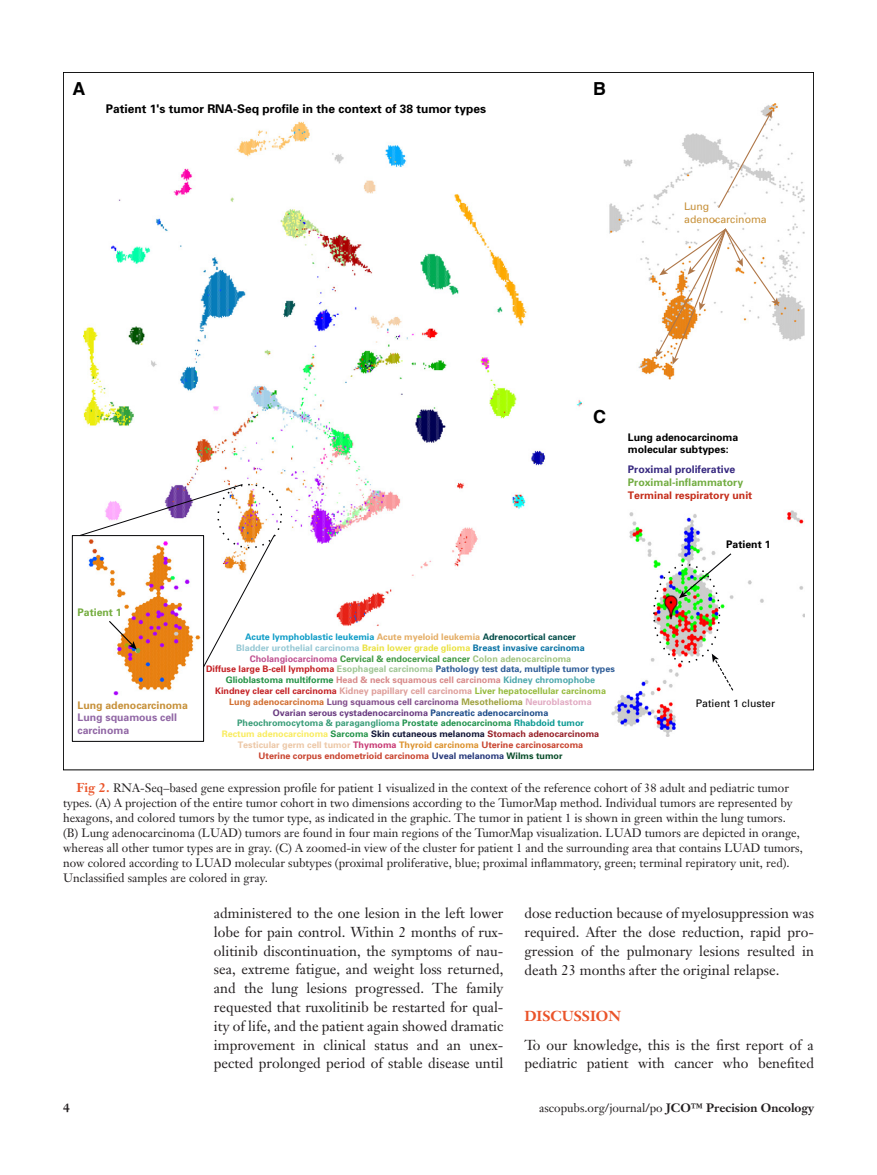
<style>
.page{position:relative;width:877px;height:1175px;background:#fff}
.page>*{position:absolute;margin:0;border:0;box-sizing:border-box;transform-origin:0 0}
.t1{font:700 18px "Helvetica";color:#000}
.t2{font:14.25px/18.8px "Janson Text LT Pro";color:#231f20;text-align:justify}
.t3{font:700 14.25px "Janson Text LT Pro";color:#ea542a}
.t4{font:12px/15px "Janson Text LT Pro";color:#231f20}
.t5{font:700 12px "Univers";color:#000}
.t6{font:700 12px "Janson Text LT Pro";color:#231f20}
.t7{font:700 10.5px/12.6px "Univers";color:#000}
.t8{font:700 10.5px/12.6px "Univers";color:#9167a5}
.t9{font:700 10.5px "Univers";color:#c52e1b}
.t10{font:700 10.5px "Univers";color:#392b81}
.t11{font:700 10.5px "Univers";color:#73ad42}
.t12{font:10.5px/12.6px "Univers";color:#c7913a}
.t13{font:700 10.5px "Univers";color:#c7913a}
.t14{font:10.5px "Univers";color:#000}
.t15{font:700 10.5px "Univers";color:#75ad40}
.t16{font:700 9px/10.8px "Univers";color:#c8432e;text-align:center}
.s1{color:#0d9cc7}
.s2{color:#e4ad65}
.s3{color:#024c48}
.s4{color:#96c8d4}
.s5{color:#eae241}
.s6{color:#0973a5}
.s7{color:#c05190}
.s8{color:#429a45}
.s9{color:#a2c481}
.s10{color:#c42125}
.s11{color:#a0c695}
.s12{color:#2d5b96}
.s13{color:#249347}
.s14{color:#d88a8a}
.s15{color:#4da8ac}
.s16{color:#c42226}
.s17{color:#de9e9a}
.s18{color:#96bb3e}
.s19{color:#d16e30}
.s20{color:#834f8c}
.s21{color:#9fa240}
.s22{color:#e1aac2}
.s23{color:#693a80}
.s24{color:#1e4d8a}
.s25{color:#399d78}
.s26{color:#21934e}
.s27{color:#0c9a93}
.s28{color:#f9ec5f}
.s29{color:#239348}
.s30{color:#101535}
.s31{color:#962028}
.s32{color:#ecc7a6}
.s33{color:#c83973}
.s34{color:#dc922e}
.s35{color:#253779}
.s36{color:#074b28}
.s37{font-weight:700;font-size:12.75px;color:#ea542a}
.s38{font-weight:700}
</style>
<div class="page">
<img style="left:84px;top:103px;width:721px;height:633px">
<svg style="left:80px;top:479px;width:204px;height:189px"></svg>
<svg style="left:717px;top:110px;width:55px;height:99px"></svg>
<svg style="left:656px;top:228px;width:123px;height:137px"></svg>
<div style="left:72px;top:535px;width:132px;height:206px;border:1px solid #030305"></div>
<img style="left:649px;top:552px;width:85px;height:140px">
<h1 class="t1" style="left:72px;top:77px;width:14px">A</h1>
<h3 class="t5" style="left:106px;top:102px;width:382px">Patient 1's tumor RNA-Seq profile in the context of 38 tumor types</h3>
<p class="t15" style="left:78px;top:606px;width:46px">Patient 1</p>
<h1 class="t1" style="left:593px;top:77px;width:14px">B</h1>
<p class="t12" style="left:684px;top:200px;width:84px">Lung adenocarcinoma</p>
<h1 class="t1" style="left:593px;top:406px;width:14px">C</h1>
<p class="t7" style="left:628px;top:430px;width:112px">Lung adenocarcinoma molecular subtypes:</p>
<p class="t10" style="left:628px;top:463px;width:109px">Proximal proliferative</p>
<p class="t11" style="left:628px;top:476px;width:117px">Proximal-inflammatory</p>
<p class="t9" style="left:628px;top:488px;width:126px">Terminal respiratory unit</p>
<p class="t7" style="left:726px;top:538px;width:46px">Patient 1</p>
<p class="t16" style="left:206px;top:631px;width:410px"><span class="s1">Acute lymphoblastic leukemia</span> <span class="s2">Acute myeloid leukemia</span> <span class="s3">Adrenocortical cancer<br></span><span class="s4">Bladder urothelial carcinoma</span> <span class="s5">Brain lower grade glioma</span> <span class="s6">Breast invasive carcinoma </span><span class="s7">Cholangiocarcinoma</span> <span class="s8">Cervical &amp; endocervical cancer</span> <span class="s9">Colon adenocarcinoma<br></span><span class="s10">Diffuse large B-cell lymphoma</span> <span class="s11">Esophageal carcinoma</span> <span class="s12">Pathology test data, multiple tumor types </span><span class="s13">Glioblastoma multiforme</span> <span class="s14">Head &amp; neck squamous cell carcinoma</span> <span class="s15">Kidney chromophobe<br></span><span class="s16">Kindney clear cell carcinoma</span> <span class="s17">Kidney papillary cell carcinoma</span> <span class="s18">Liver hepatocellular carcinoma </span><span class="s19">Lung adenocarcinoma</span> <span class="s20">Lung squamous cell carcinoma</span> <span class="s21">Mesothelioma</span> <span class="s22">Neuroblastoma<br></span><span class="s23">Ovarian serous cystadenocarcinoma</span> <span class="s24">Pancreatic adenocarcinoma<br></span><span class="s25">Pheochromocytoma &amp; paraganglioma</span> <span class="s26">Prostate adenocarcinoma</span> <span class="s27">Rhabdoid tumor<br></span><span class="s28">Rectum adenocarcinoma</span> <span class="s29">Sarcoma</span> <span class="s30">Skin cutaneous melanoma</span> <span class="s31">Stomach adenocarcinoma </span><span class="s32">Testicular germ cell tumor</span> <span class="s33">Thymoma</span> <span class="s34">Thyroid carcinoma</span> Uterine carcinosarcoma<br>Uterine corpus endometrioid carcinoma <span class="s35">Uveal melanoma</span> <span class="s36">Wilms tumor</span></p>
<p class="t4" style="left:63px;top:780px;width:741px;text-indent:13px"><span class="s37">Fig 2.</span> RNA-Seq–based gene expression profile for patient 1 visualized in the context of the reference cohort of 38 adult and pediatric tumor types. (A) A projection of the entire tumor cohort in two dimensions according to the TumorMap method. Individual tumors are represented by hexagons, and colored tumors by the tumor type, as indicated in the graphic. The tumor in patient 1 is shown in green within the lung tumors. (B) Lung adenocarcinoma (LUAD) tumors are found in four main regions of the TumorMap visualization. LUAD tumors are depicted in orange, whereas all other tumor types are in gray. (C) A zoomed-in view of the cluster for patient 1 and the surrounding area that contains LUAD tumors, now colored according to LUAD molecular subtypes (proximal proliferative, blue; proximal inflammatory, green; terminal repiratory unit, red).<br>Unclassified samples are colored in gray.</p>
<p class="t13" style="left:78px;top:698px;width:112px">Lung adenocarcinoma</p>
<p class="t14" style="left:696px;top:697px;width:81px">Patient 1 cluster</p>
<p class="t8" style="left:78px;top:711px;width:101px">Lung squamous cell carcinoma</p>
<p class="t2" style="left:214px;top:903px;width:291px">administered to the one lesion in the left lower lobe for pain control. Within 2 months of rux&shy;olitinib discontinuation, the symptoms of nau&shy;sea, extreme fatigue, and weight loss returned, and the lung lesions progressed. The family requested that ruxolitinib be restarted for qual&shy;ity of life, and the patient again showed dramatic improvement in clinical status and an unex&shy;pected prolonged period of stable disease until</p>
<h2 class="t2" style="left:524px;top:904px;width:291px">dose reduction because of myelosuppression was required. After the dose reduction, rapid pro&shy;gression of the pulmonary lesions resulted in death 23 months after the original relapse.</h2>
<h2 class="t3" style="left:524px;top:1006px;width:98px">DISCUSSION</h2>
<h2 class="t2" style="left:524px;top:1035px;width:291px">To our knowledge, this is the first report of a pediatric patient with cancer who benefited</h2>
<h3 class="t6" style="left:63px;top:1100px;width:8px">4</h3>
<h3 class="t4" style="left:539px;top:1100px;width:277px">ascopubs.org/journal/po <span class="s38">JCO™ Precision Oncology</span></h3>
</div>
